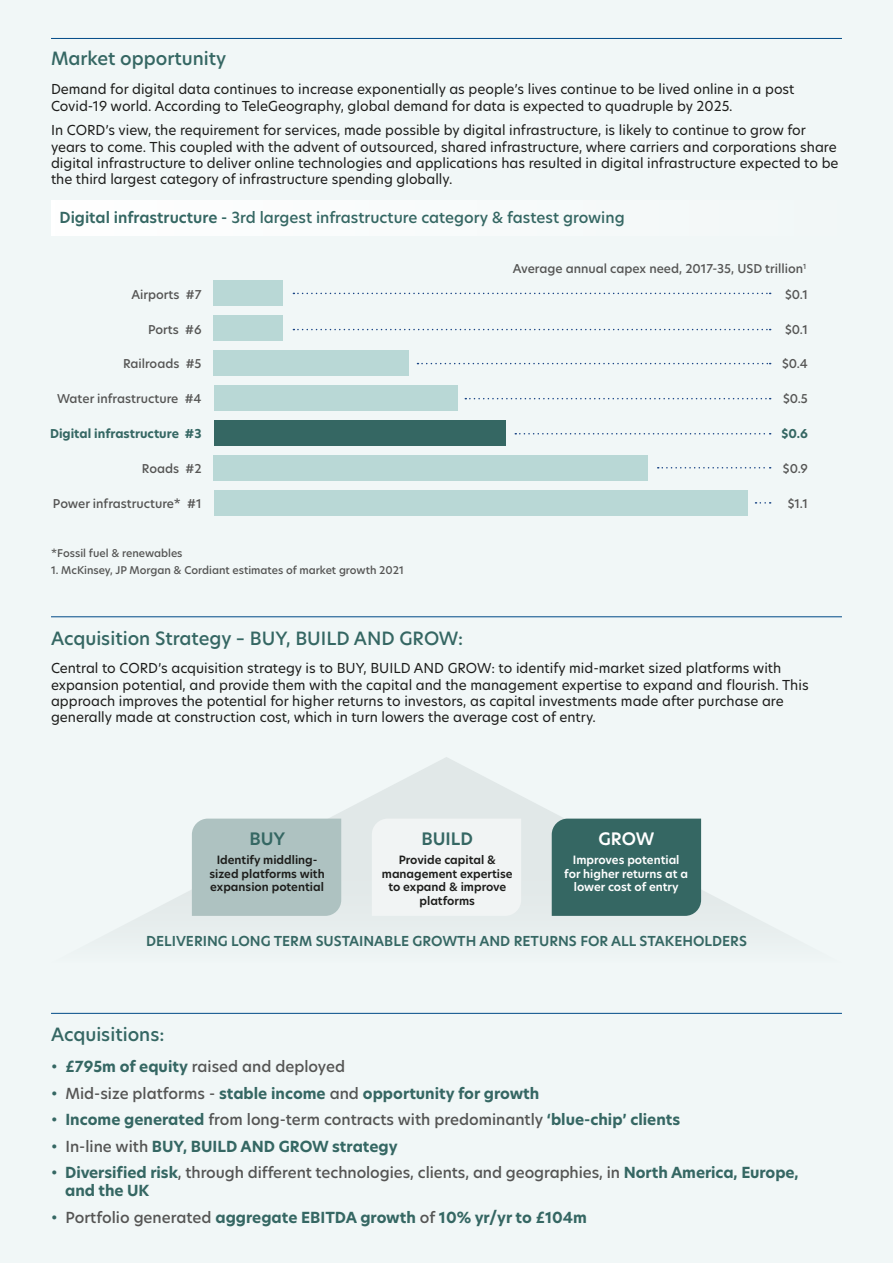
<style>
.page{position:relative;width:893px;height:1263px;background:#f1f7f7}
.page>*{position:absolute;margin:0;border:0;box-sizing:border-box;transform-origin:0 0}
.t1{font:500 18px "New Hero";color:#356763}
.t2{font:600 16.8px "New Hero";color:#356763}
.t3{font:600 16.8px "New Hero";color:#fff}
.t4{font:500 15px/18px "New Hero";letter-spacing:-.005em;color:#555554}
.t5{font:700 15px "New Hero";color:#356763}
.t6{font:500 15px "New Hero";color:#356763}
.t7{font:13.5px/16.2px "New Hero";color:#1d1d1b}
.t8{font:600 13.5px "New Hero";color:#356763}
.t9{font:500 12px "New Hero";color:#555554}
.t10{font:700 12px "New Hero";color:#356763}
.t11{font:600 11.25px/13.5px "New Hero";color:#1d1d1b;text-align:center}
.t12{font:600 11.25px/13.5px "New Hero";color:#fff;text-align:center}
.t13{font:500 10.5px "New Hero";color:#555554}
.s1{font-weight:600}
.s2{color:#356763}
.s3{font-weight:700;color:#356763}
.s4{font-weight:500}
.s5{font-weight:500;color:#555554}
</style>
<div class="page">
<div style="left:51px;top:201px;width:842px;height:35px;background:#f8fbfb"></div>
<svg style="left:126px;top:757px;width:641px;height:168px"></svg>
<div style="left:214px;top:281px;width:69px;height:25px;background:#b9d8d6"></div>
<div style="left:214px;top:316px;width:69px;height:25px;background:#b9d8d6"></div>
<div style="left:214px;top:350px;width:195px;height:26px;background:#b9d8d6"></div>
<div style="left:214px;top:385px;width:243px;height:26px;background:#b9d8d6"></div>
<div style="left:214px;top:420px;width:291px;height:26px;background:#356763"></div>
<div style="left:214px;top:455px;width:434px;height:26px;background:#b9d8d6"></div>
<div style="left:214px;top:490px;width:533px;height:26px;background:#b9d8d6"></div>
<div style="left:192px;top:819px;width:149px;height:97px;background:#aec2c1"></div>
<svg style="left:372px;top:819px;width:149px;height:97px"></svg>
<div style="left:552px;top:819px;width:149px;height:97px;background:#356763"></div>
<hr style="left:51px;top:38px;width:791px;height:1px;background:#004a87">
<hr style="left:51px;top:616px;width:791px;height:1px;background:#004a87">
<svg style="left:293px;top:293px;width:478px;height:1px"></svg>
<svg style="left:293px;top:329px;width:478px;height:1px"></svg>
<svg style="left:417px;top:363px;width:354px;height:1px"></svg>
<svg style="left:465px;top:398px;width:306px;height:1px"></svg>
<svg style="left:515px;top:433px;width:256px;height:1px"></svg>
<svg style="left:658px;top:467px;width:113px;height:1px"></svg>
<svg style="left:755px;top:502px;width:16px;height:2px"></svg>
<hr style="left:51px;top:1013px;width:791px;height:1px;background:#004a87">
<p class="t1" style="left:51px;top:47px;width:177px">Market opportunity</p>
<p class="t7" style="left:51px;top:81px;width:745px">Demand for digital data continues to increase exponentially as people’s lives continue to be lived online in a post<br>Covid-19 world. According to TeleGeography, global demand for data is expected to quadruple by 2025.</p>
<p class="t7" style="left:51px;top:122px;width:789px">In CORD’s view, the requirement for services, made possible by digital infrastructure, is likely to continue to grow for years to come. This coupled with the advent of outsourced, shared infrastructure, where carriers and corporations share digital infrastructure to deliver online technologies and applications has resulted in digital infrastructure expected to be the third largest category of infrastructure spending globally.</p>
<p class="t6" style="left:60px;top:207px;width:567px"><span class="s1">Digital infrastructure -</span> 3rd largest infrastructure category &amp; fastest growing</p>
<p class="t9" style="left:131px;top:286px;width:72px">Airports #7</p>
<p class="t9" style="left:148px;top:321px;width:55px">Ports #6</p>
<p class="t9" style="left:123px;top:356px;width:80px">Railroads #5</p>
<p class="t9" style="left:57px;top:391px;width:146px">Water infrastructure #4</p>
<p class="t10" style="left:50px;top:425px;width:153px">Digital infrastructure #3</p>
<p class="t9" style="left:142px;top:460px;width:61px">Roads #2</p>
<p class="t9" style="left:53px;top:495px;width:150px">Power infrastructure* #1</p>
<p class="t13" style="left:51px;top:546px;width:133px">*Fossil fuel &amp; renewables</p>
<p class="t13" style="left:51px;top:563px;width:354px">1. McKinsey, JP Morgan &amp; Cordiant estimates of market growth 2021</p>
<p class="t9" style="left:513px;top:261px;width:295px">Average annual capex need, 2017-35, USD trillion<sup>1</sup></p>
<p class="t9" style="left:785px;top:286px;width:24px">$0.1</p>
<p class="t9" style="left:785px;top:321px;width:24px">$0.1</p>
<p class="t9" style="left:782px;top:356px;width:27px">$0.4</p>
<p class="t9" style="left:783px;top:391px;width:26px">$0.5</p>
<p class="t10" style="left:782px;top:425px;width:28px">$0.6</p>
<p class="t9" style="left:783px;top:460px;width:27px">$0.9</p>
<p class="t9" style="left:788px;top:495px;width:22px">$1.1</p>
<p class="t1" style="left:51px;top:626px;width:414px">Acquisition Strategy – BUY, BUILD AND GROW:</p>
<p class="t7" style="left:51px;top:660px;width:759px">Central to CORD’s acquisition strategy is to BUY, BUILD AND GROW: to identify mid-market sized platforms with expansion potential, and provide them with the capital and the management expertise to expand and flourish. This approach improves the potential for higher returns to investors, as capital investments made after purchase are generally made at construction cost, which in turn lowers the average cost of entry.</p>
<p class="t2" style="left:249px;top:828px;width:37px">BUY</p>
<p class="t11" style="left:209px;top:853px;width:117px">Identify middling&shy;sized platforms with expansion potential</p>
<p class="t2" style="left:421px;top:828px;width:53px">BUILD</p>
<p class="t11" style="left:382px;top:853px;width:132px">Provide capital &amp; management expertise to expand &amp; improve platforms</p>
<p class="t3" style="left:598px;top:828px;width:57px">GROW</p>
<p class="t12" style="left:564px;top:853px;width:125px">Improves potential for higher returns at a lower cost of entry</p>
<p class="t8" style="left:146px;top:932px;width:602px">DELIVERING LONG TERM SUSTAINABLE GROWTH AND RETURNS FOR ALL STAKEHOLDERS</p>
<p class="t1" style="left:51px;top:1022px;width:115px">Acquisitions:</p>
<p class="t4" style="left:51px;top:1057px;width:295px"><span class="s2">•</span> <span class="s3">£795m of equity</span> raised and deployed</p>
<p class="t5" style="left:51px;top:1083px;width:490px"><span class="s4">•</span> <span class="s5">Mid-size platforms -</span> stable income <span class="s5">and</span> opportunity for growth</p>
<p class="t4" style="left:51px;top:1110px;width:631px"><span class="s2">•</span> <span class="s3">Income generated</span> from long-term contracts with predominantly <span class="s3">‘blue-chip’ clients</span></p>
<p class="t5" style="left:51px;top:1136px;width:348px"><span class="s4">•</span> <span class="s5">In-line with</span> BUY, BUILD AND GROW strategy</p>
<p class="t4" style="left:65px;top:1163px;width:735px;text-indent:-14px"><span class="s2">•</span> <span class="s3">Diversified risk</span>, through different technologies, clients, and geographies, in <span class="s3">North America, Europe, and the UK</span></p>
<p class="t5" style="left:51px;top:1207px;width:537px"><span class="s4">•</span> <span class="s5">Portfolio generated</span> aggregate EBITDA growth <span class="s5">of</span> 10% yr/yr to £104m</p>
</div>
